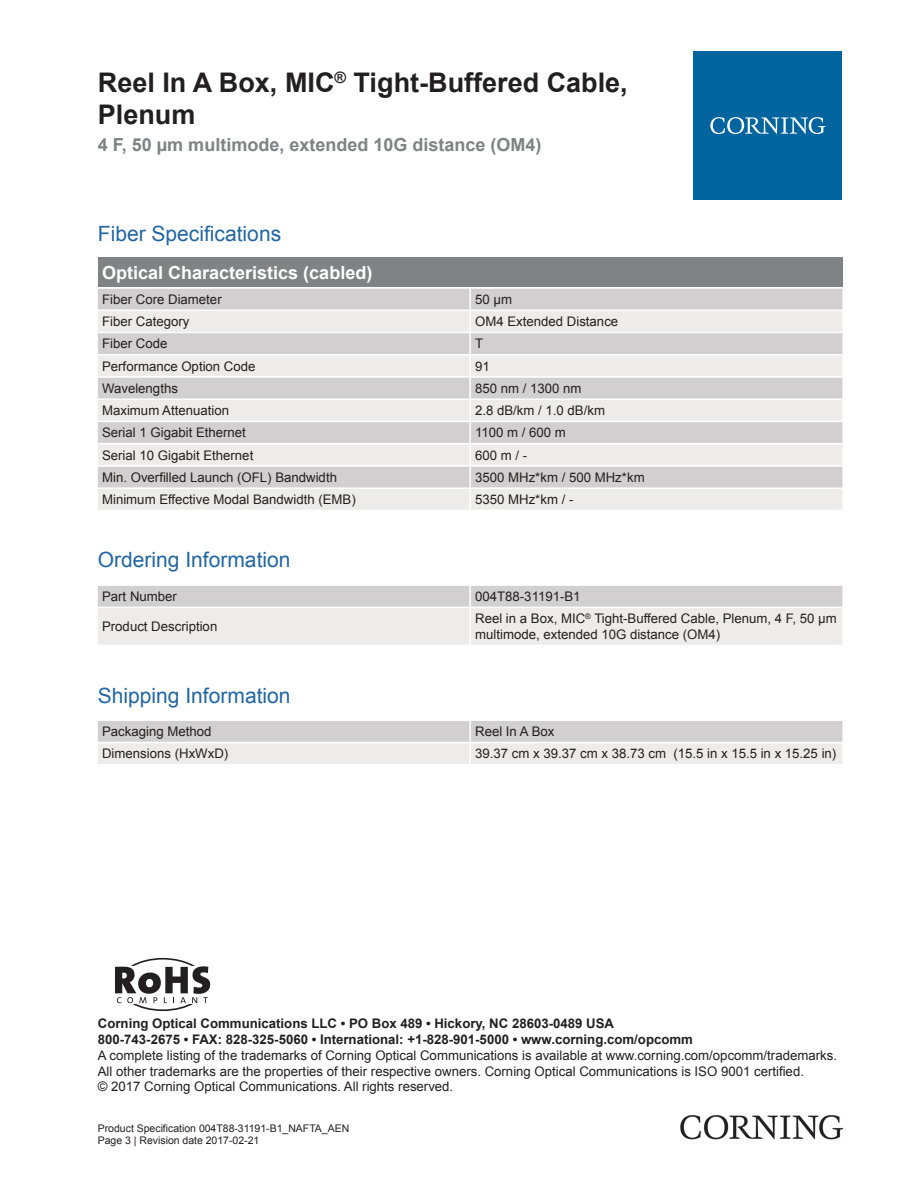
<style>
.page{position:relative;width:919px;height:1187px;background:#fff}
.page>*{position:absolute;margin:0;border:0;box-sizing:border-box;transform-origin:0 0}
.t1{font:700 27px/32.4px "Arial";color:#231f20}
.t2{font:21px "Arial";color:#2166a2}
.t3{font:700 18px "Arial";color:#808285}
.t4{font:700 18px "Arial";color:#fff}
.t5{font:13.2px/15.9px "Arial";color:#231f20}
.t6{font:700 13.2px/15.9px "Arial";color:#231f20}
.t7{font:10.5px/12.6px "Arial";color:#231f20}
</style>
<div class="page">
<div style="left:98px;top:257px;width:744px;height:30px;background:#808285"></div>
<div style="left:98px;top:289px;width:744px;height:20px;background:#d1cfcf"></div>
<svg style="left:98px;top:311px;width:744px;height:198px;background:#e0dfde"></svg>
<hr style="left:469px;top:289px;width:2px;height:20px;background:#fff">
<hr style="left:469px;top:311px;width:2px;height:21px;background:#fff">
<hr style="left:469px;top:333px;width:2px;height:21px;background:#fff">
<hr style="left:469px;top:355px;width:2px;height:21px;background:#fff">
<hr style="left:469px;top:378px;width:2px;height:20px;background:#fff">
<hr style="left:469px;top:400px;width:2px;height:20px;background:#fff">
<hr style="left:469px;top:422px;width:2px;height:21px;background:#fff">
<hr style="left:469px;top:444px;width:2px;height:21px;background:#fff">
<hr style="left:469px;top:466px;width:2px;height:21px;background:#fff">
<hr style="left:469px;top:489px;width:2px;height:20px;background:#fff">
<hr style="left:98px;top:332px;width:372px;height:1px;background:#fff">
<hr style="left:470px;top:332px;width:372px;height:1px;background:#fff">
<hr style="left:98px;top:354px;width:372px;height:1px;background:#fff">
<hr style="left:470px;top:354px;width:372px;height:1px;background:#fff">
<hr style="left:98px;top:376px;width:372px;height:2px;background:#fff">
<hr style="left:470px;top:376px;width:372px;height:2px;background:#fff">
<hr style="left:98px;top:398px;width:372px;height:2px;background:#fff">
<hr style="left:470px;top:398px;width:372px;height:2px;background:#fff">
<hr style="left:98px;top:420px;width:372px;height:2px;background:#fff">
<hr style="left:470px;top:420px;width:372px;height:2px;background:#fff">
<hr style="left:98px;top:443px;width:372px;height:1px;background:#fff">
<hr style="left:470px;top:443px;width:372px;height:1px;background:#fff">
<hr style="left:98px;top:465px;width:372px;height:1px;background:#fff">
<hr style="left:470px;top:465px;width:372px;height:1px;background:#fff">
<hr style="left:98px;top:487px;width:372px;height:2px;background:#fff">
<hr style="left:470px;top:487px;width:372px;height:2px;background:#fff">
<svg style="left:98px;top:586px;width:744px;height:58px;background:#e3e1e1"></svg>
<hr style="left:469px;top:586px;width:2px;height:20px;background:#fff">
<hr style="left:469px;top:608px;width:2px;height:36px;background:#fff">
<hr style="left:98px;top:606px;width:372px;height:2px;background:#fff">
<hr style="left:470px;top:606px;width:372px;height:2px;background:#fff">
<svg style="left:98px;top:721px;width:744px;height:43px;background:#dfdddd"></svg>
<hr style="left:469px;top:721px;width:2px;height:20px;background:#fff">
<hr style="left:469px;top:743px;width:2px;height:21px;background:#fff">
<hr style="left:98px;top:741px;width:372px;height:2px;background:#fff">
<hr style="left:470px;top:741px;width:372px;height:2px;background:#fff">
<div style="left:693px;top:51px;width:149px;height:149px;background:#00649e"></div>
<svg style="left:710px;top:117px;width:115px;height:17px"></svg>
<img style="left:680px;top:1115px;width:162px;height:24px">
<div style="left:118px;top:957px;width:90px;height:53px;border:2px solid #231f20;border-radius:50%"></div>
<div style="left:98px;top:966px;width:123px;height:38px;background:#fff"></div>
<svg style="left:115px;top:966px;width:95px;height:37px"></svg>
<h1 class="t1" style="left:98px;top:66px;width:531px">Reel In A Box, MIC<sup>®</sup> Tight-Buffered Cable,<br>Plenum</h1>
<h3 class="t3" style="left:98px;top:132px;width:445px">4 F, 50 µm multimode, extended 10G distance (OM4)</h3>
<h2 class="t2" style="left:98px;top:219px;width:185px">Fiber Specifications</h2>
<h3 class="t4" style="left:102px;top:260px;width:272px">Optical Characteristics (cabled)</h3>
<p class="t5" style="left:102px;top:291px;width:121px">Fiber Core Diameter</p>
<p class="t5" style="left:475px;top:291px;width:38px">50 µm</p>
<p class="t5" style="left:102px;top:313px;width:89px">Fiber Category</p>
<p class="t5" style="left:475px;top:313px;width:145px">OM4 Extended Distance</p>
<p class="t5" style="left:102px;top:335px;width:67px">Fiber Code</p>
<p class="t5" style="left:475px;top:335px;width:10px">T</p>
<p class="t5" style="left:102px;top:358px;width:155px">Performance Option Code</p>
<p class="t5" style="left:475px;top:358px;width:16px">91</p>
<p class="t5" style="left:102px;top:380px;width:77px">Wavelengths</p>
<p class="t5" style="left:475px;top:380px;width:108px">850 nm / 1300 nm</p>
<p class="t5" style="left:102px;top:402px;width:128px">Maximum Attenuation</p>
<p class="t5" style="left:475px;top:402px;width:131px">2.8 dB/km / 1.0 dB/km</p>
<p class="t5" style="left:102px;top:424px;width:145px">Serial 1 Gigabit Ethernet</p>
<p class="t5" style="left:475px;top:424px;width:92px">1100 m / 600 m</p>
<p class="t5" style="left:102px;top:447px;width:153px">Serial 10 Gigabit Ethernet</p>
<p class="t5" style="left:475px;top:447px;width:54px">600 m / -</p>
<p class="t5" style="left:102px;top:469px;width:236px">Min. Overfilled Launch (OFL) Bandwidth</p>
<p class="t5" style="left:475px;top:469px;width:171px">3500 MHz*km / 500 MHz*km</p>
<p class="t5" style="left:102px;top:491px;width:255px">Minimum Effective Modal Bandwidth (EMB)</p>
<p class="t5" style="left:475px;top:491px;width:100px">5350 MHz*km / -</p>
<h2 class="t2" style="left:98px;top:545px;width:194px">Ordering Information</h2>
<p class="t5" style="left:102px;top:588px;width:76px">Part Number</p>
<p class="t5" style="left:475px;top:588px;width:107px">004T88-31191-B1</p>
<p class="t5" style="left:102px;top:618px;width:117px">Product Description</p>
<p class="t5" style="left:475px;top:610px;width:363px">Reel in a Box, MIC<sup>®</sup> Tight-Buffered Cable, Plenum, 4 F, 50 µm multimode, extended 10G distance (OM4)</p>
<h2 class="t2" style="left:98px;top:680px;width:194px">Shipping Information</h2>
<p class="t5" style="left:102px;top:723px;width:111px">Packaging Method</p>
<p class="t5" style="left:475px;top:723px;width:81px">Reel In A Box</p>
<p class="t5" style="left:102px;top:745px;width:128px">Dimensions (HxWxD)</p>
<p class="t5" style="left:475px;top:745px;width:362px">39.37 cm x 39.37 cm x 38.73 cm (15.5 in x 15.5 in x 15.25 in)</p>
<p class="t6" style="left:98px;top:1015px;width:596px">Corning Optical Communications LLC • PO Box 489 • Hickory, NC 28603-0489 USA<br>800-743-2675 • FAX: 828-325-5060 • International: +1-828-901-5000 • www.corning.com/opcomm</p>
<p class="t5" style="left:98px;top:1046px;width:740px">A complete listing of the trademarks of Corning Optical Communications is available at www.corning.com/opcomm/trademarks.<br>All other trademarks are the properties of their respective owners. Corning Optical Communications is ISO 9001 certified.<br>© 2017 Corning Optical Communications. All rights reserved.</p>
<p class="t7" style="left:98px;top:1121px;width:253px">Product Specification 004T88-31191-B1_NAFTA_AEN<br>Page 3 | Revision date 2017-02-21</p>
</div>
